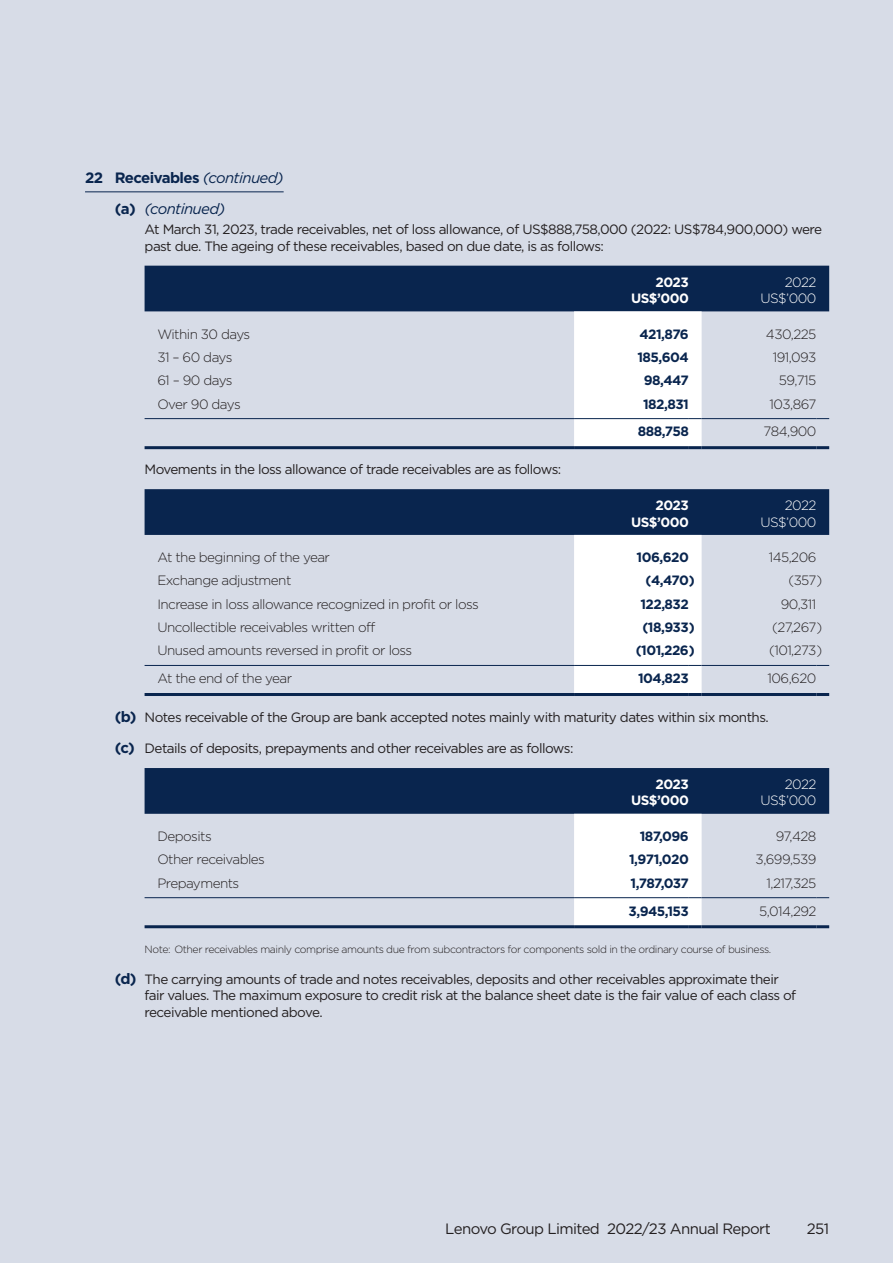
<style>
.page{position:relative;width:893px;height:1263px;background:#d7dce7}
.page>*{position:absolute;margin:0;border:0;box-sizing:border-box;transform-origin:0 0}
.t1{font:15px "Gotham";letter-spacing:-.04em;color:#231f20}
.t2{font:italic 15px/30.8px "Gotham";letter-spacing:-.04em;color:#09254e}
.t3{font:13.5px/16.5px "Gotham";letter-spacing:-.04em;color:#231f20}
.t4{font:300 13.5px "Gotham";letter-spacing:-.04em;color:#231f20}
.t5{font:700 13.5px "Gotham";letter-spacing:-.04em;color:#09254e}
.t6{font:700 13.5px/16.5px "Gotham";letter-spacing:-.04em;color:#fff;text-align:right}
.t7{font:300 13.5px/16.5px "Gotham";letter-spacing:-.04em;color:#fff;text-align:right}
.t8{font:300 10.5px "Gotham";letter-spacing:-.04em;color:#231f20}
.s1{font-weight:700;font-style:normal}
.s2{font-weight:700;font-size:15px;color:#09254e}
</style>
<div class="page">
<hr style="left:85px;top:191px;width:199px;height:1px;background:#09254e">
<svg style="left:145px;top:266px;width:684px;height:183px"></svg>
<svg style="left:145px;top:489px;width:684px;height:207px"></svg>
<svg style="left:145px;top:768px;width:684px;height:160px"></svg>
<p class="t2" style="left:115px;top:162px;width:170px;text-indent:-30px"><span class="s1">22 Receivables</span> (continued) <span class="s1">(a)</span> (continued)</p>
<p class="t3" style="left:145px;top:221px;width:679px">At March 31, 2023, trade receivables, net of loss allowance, of US$888,758,000 (2022: US$784,900,000) were past due. The ageing of these receivables, based on due date, is as follows:</p>
<p class="t6" style="left:631px;top:273px;width:59px">2023<br>US$’000</p>
<p class="t7" style="left:760px;top:273px;width:58px">2022<br>US$’000</p>
<p class="t4" style="left:157px;top:326px;width:95px">Within 30 days</p>
<p class="t5" style="left:639px;top:325px;width:51px">421,876</p>
<p class="t4" style="left:766px;top:326px;width:52px">430,225</p>
<p class="t4" style="left:157px;top:350px;width:77px">31 – 60 days</p>
<p class="t5" style="left:637px;top:348px;width:53px">185,604</p>
<p class="t4" style="left:773px;top:350px;width:45px">191,093</p>
<p class="t4" style="left:157px;top:373px;width:77px">61 – 90 days</p>
<p class="t5" style="left:644px;top:371px;width:47px">98,447</p>
<p class="t4" style="left:779px;top:373px;width:39px">59,715</p>
<p class="t4" style="left:157px;top:396px;width:85px">Over 90 days</p>
<p class="t5" style="left:643px;top:395px;width:47px">182,831</p>
<p class="t4" style="left:770px;top:396px;width:48px">103,867</p>
<p class="t5" style="left:638px;top:423px;width:52px">888,758</p>
<p class="t4" style="left:763px;top:424px;width:54px">784,900</p>
<p class="t3" style="left:145px;top:461px;width:418px">Movements in the loss allowance of trade receivables are as follows:</p>
<p class="t6" style="left:631px;top:497px;width:59px">2023<br>US$’000</p>
<p class="t7" style="left:760px;top:497px;width:58px">2022<br>US$’000</p>
<p class="t4" style="left:157px;top:550px;width:174px">At the beginning of the year</p>
<p class="t5" style="left:637px;top:548px;width:54px">106,620</p>
<p class="t4" style="left:769px;top:550px;width:49px">145,206</p>
<p class="t4" style="left:157px;top:573px;width:136px">Exchange adjustment</p>
<p class="t5" style="left:646px;top:572px;width:51px">(4,470)</p>
<p class="t4" style="left:788px;top:573px;width:35px">(357)</p>
<p class="t4" style="left:157px;top:597px;width:323px">Increase in loss allowance recognized in profit or loss</p>
<p class="t5" style="left:640px;top:595px;width:50px">122,832</p>
<p class="t4" style="left:781px;top:597px;width:37px">90,311</p>
<p class="t4" style="left:157px;top:620px;width:220px">Uncollectible receivables written off</p>
<p class="t5" style="left:642px;top:618px;width:54px">(18,933)</p>
<p class="t4" style="left:772px;top:620px;width:52px">(27,267)</p>
<p class="t4" style="left:157px;top:643px;width:256px">Unused amounts reversed in profit or loss</p>
<p class="t5" style="left:636px;top:642px;width:61px">(101,226)</p>
<p class="t4" style="left:769px;top:643px;width:55px">(101,273)</p>
<p class="t4" style="left:157px;top:671px;width:136px">At the end of the year</p>
<p class="t5" style="left:638px;top:670px;width:52px">104,823</p>
<p class="t4" style="left:768px;top:671px;width:50px">106,620</p>
<p class="t3" style="left:115px;top:709px;width:656px"><span class="s2">(b)</span> Notes receivable of the Group are bank accepted notes mainly with maturity dates within six months.</p>
<p class="t3" style="left:115px;top:740px;width:460px"><span class="s2">(c)</span> Details of deposits, prepayments and other receivables are as follows:</p>
<p class="t6" style="left:631px;top:776px;width:59px">2023<br>US$’000</p>
<p class="t7" style="left:760px;top:776px;width:58px">2022<br>US$’000</p>
<p class="t4" style="left:157px;top:829px;width:56px">Deposits</p>
<p class="t5" style="left:640px;top:827px;width:51px">187,096</p>
<p class="t4" style="left:776px;top:829px;width:42px">97,428</p>
<p class="t4" style="left:157px;top:852px;width:109px">Other receivables</p>
<p class="t5" style="left:629px;top:850px;width:61px">1,971,020</p>
<p class="t4" style="left:756px;top:852px;width:62px">3,699,539</p>
<p class="t4" style="left:157px;top:875px;width:83px">Prepayments</p>
<p class="t5" style="left:630px;top:874px;width:60px">1,787,037</p>
<p class="t4" style="left:767px;top:875px;width:51px">1,217,325</p>
<p class="t5" style="left:628px;top:902px;width:62px">3,945,153</p>
<p class="t4" style="left:759px;top:903px;width:59px">5,014,292</p>
<p class="t8" style="left:145px;top:943px;width:628px">Note: Other receivables mainly comprise amounts due from subcontractors for components sold in the ordinary course of business.</p>
<p class="t3" style="left:145px;top:970px;width:653px;text-indent:-30px"><span class="s2">(d)</span> The carrying amounts of trade and notes receivables, deposits and other receivables approximate their fair values. The maximum exposure to credit risk at the balance sheet date is the fair value of each class of receivable mentioned above.</p>
<p class="t1" style="left:445px;top:1219px;width:327px">Lenovo Group Limited 2022/23 Annual Report</p>
<p class="t1" style="left:807px;top:1219px;width:24px">251</p>
</div>
